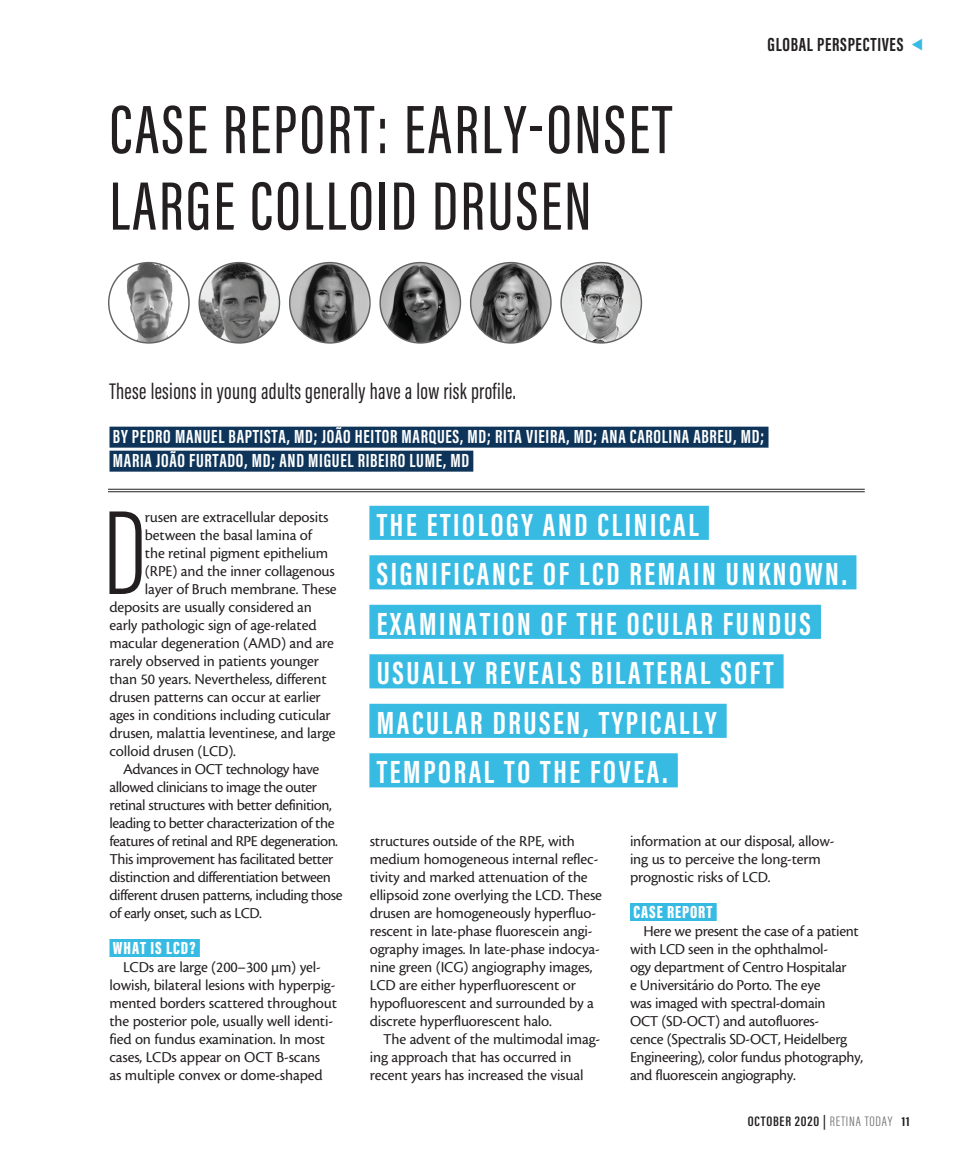
<style>
.page{position:relative;width:972px;height:1161px;background:#fff}
.page>*{position:absolute;margin:0;border:0;box-sizing:border-box;transform-origin:0 0}
.body_first{font:300 123.6px "Acumin Pro Extra Cond";color:#231f20}
.headline{font:500 70.5px/76.5px "Acumin Pro Extra Cond";letter-spacing:.035em;color:#231f20}
.lead-in_highlighted{font:700 33px/49.5px "Acumin Pro Extra Cond";letter-spacing:.08em;color:#fff}
.deck{font:23.25px "Acumin Pro Extra Cond";letter-spacing:.015em;color:#231f20}
.author{font:700 19.5px "Acumin Pro Extra Cond";letter-spacing:.035em;color:#fff}
.t1{font:700 19.5px "Acumin Pro Extra Cond";letter-spacing:.035em;color:#231f20}
.subhead{font:900 18px "Acumin Pro Extra Cond";letter-spacing:.05em;color:#fff}
.body{font:15.75px/18px "Cronos MM 408 10";letter-spacing:-.01em;color:#231f20}
.body_first-2{font:15.75px "Cronos MM 408 10";letter-spacing:-.01em;color:#231f20}
.body-2{font:15.75px/18px "Cronos MM 408 10";letter-spacing:-.03em;color:#231f20}
.t2{font:600 14.1px "Acumin Pro Extra Cond";letter-spacing:.055em;color:#231f20;scale:1.11 1}
.s1{font-weight:300;color:#6c6d70}
.s2{font-weight:700;font-size:13.35px}
</style>
<div class="page">
<div style="left:110px;top:939px;width:90px;height:18px;background:#38bbe3"></div>
<div style="left:630px;top:903px;width:87px;height:18px;background:#38bbe3"></div>
<div style="left:110px;top:427px;width:659px;height:21px;background:#0e3559"></div>
<div style="left:110px;top:451px;width:363px;height:21px;background:#0e3559"></div>
<hr style="left:108px;top:489px;width:757px;height:1px;background:#231f20">
<hr style="left:108px;top:491px;width:757px;height:1px;background:#231f20">
<img style="left:109px;top:263px;width:80px;height:80px;border-radius:40px">
<div style="left:108px;top:262px;width:82px;height:82px;border:1px solid #636366;border-radius:50%"></div>
<img style="left:199px;top:263px;width:81px;height:80px;border-radius:40px">
<div style="left:198px;top:262px;width:82px;height:82px;border:1px solid #636366;border-radius:50%"></div>
<img style="left:290px;top:263px;width:79px;height:79px">
<div style="left:289px;top:262px;width:82px;height:82px;border:1px solid #636366;border-radius:50%"></div>
<img style="left:380px;top:263px;width:80px;height:80px;border-radius:40px">
<div style="left:379px;top:262px;width:82px;height:82px;border:1px solid #636366;border-radius:50%"></div>
<img style="left:471px;top:263px;width:80px;height:80px;border-radius:40px">
<div style="left:470px;top:262px;width:82px;height:82px;border:1px solid #636366;border-radius:50%"></div>
<img style="left:561px;top:263px;width:80px;height:80px;border-radius:40px">
<div style="left:560px;top:262px;width:82px;height:82px;border:1px solid #636366;border-radius:50%"></div>
<div style="left:369px;top:506px;width:340px;height:34px;background:#38bbe3"></div>
<div style="left:369px;top:555px;width:487px;height:34px;background:#38bbe3"></div>
<div style="left:369px;top:605px;width:452px;height:34px;background:#38bbe3"></div>
<div style="left:369px;top:654px;width:415px;height:34px;background:#38bbe3"></div>
<div style="left:369px;top:704px;width:358px;height:34px;background:#38bbe3"></div>
<div style="left:369px;top:753px;width:309px;height:34px;background:#38bbe3"></div>
<p class="headline" style="left:110px;top:91px;width:564px">CASE REPORT: EARLY-ONSET<br>LARGE COLLOID DRUSEN</p>
<p class="t1" style="left:767px;top:32px;width:138px">GLOBAL PERSPECTIVES</p>
<p class="deck" style="left:110px;top:377px;width:408px">These lesions in young adults generally have a low risk profile.</p>
<p class="author" style="left:113px;top:425px;width:653px">BY PEDRO MANUEL BAPTISTA, MD; JOÃO HEITOR MARQUES, MD; RITA VIEIRA, MD; ANA CAROLINA ABREU, MD;</p>
<p class="author" style="left:113px;top:449px;width:358px">MARIA JOÃO FURTADO, MD; AND MIGUEL RIBEIRO LUME, MD</p>
<p class="body_first" style="left:103px;top:479px;width:45px">D</p>
<p class="body_first-2" style="left:145px;top:509px;width:185px">rusen are extracellular deposits</p>
<p class="body_first-2" style="left:145px;top:527px;width:169px">between the basal lamina of</p>
<p class="body_first-2" style="left:145px;top:545px;width:185px">the retinal pigment epithelium</p>
<p class="body_first-2" style="left:145px;top:563px;width:191px">(RPE) and the inner collagenous</p>
<p class="body_first-2" style="left:145px;top:581px;width:193px">layer of Bruch membrane. These</p>
<p class="body_first-2" style="left:110px;top:599px;width:204px">deposits are usually considered an</p>
<p class="body_first-2" style="left:110px;top:617px;width:209px">early pathologic sign of age-related</p>
<p class="body_first-2" style="left:110px;top:635px;width:226px">macular degeneration (AMD) and are</p>
<p class="body_first-2" style="left:110px;top:653px;width:211px">rarely observed in patients younger</p>
<p class="body_first-2" style="left:110px;top:671px;width:219px">than 50 years. Nevertheless, different</p>
<p class="body_first-2" style="left:110px;top:689px;width:213px">drusen patterns can occur at earlier</p>
<p class="body_first-2" style="left:110px;top:707px;width:223px">ages in conditions including cuticular</p>
<p class="body_first-2" style="left:110px;top:725px;width:228px">drusen, malattia leventinese, and large</p>
<p class="body_first-2" style="left:110px;top:743px;width:128px">colloid drusen (LCD).</p>
<p class="body-2" style="left:110px;top:760px;width:235px;text-indent:14px">Advances in OCT technology have allowed clinicians to image the outer retinal structures with better definition, leading to better characterization of the features of retinal and RPE degeneration.<br>This improvement has facilitated better distinction and differentiation between different drusen patterns, including those of early onset, such as LCD.</p>
<p class="subhead" style="left:113px;top:937px;width:84px">WHAT IS LCD?</p>
<p class="body" style="left:110px;top:958px;width:229px;text-indent:14px">LCDs are large (200–300 µm) yel&shy;lowish, bilateral lesions with hyperpig&shy;mented borders scattered throughout the posterior pole, usually well identi&shy;fied on fundus examination. In most cases, LCDs appear on OCT B-scans<br>as multiple convex or dome-shaped</p>
<p class="lead-in_highlighted" style="left:377px;top:499px;width:472px">THE ETIOLOGY AND CLINICAL<br>SIGNIFICANCE OF LCD REMAIN UNKNOWN.<br>EXAMINATION OF THE OCULAR FUNDUS<br>USUALLY REVEALS BILATERAL SOFT<br>MACULAR DRUSEN, TYPICALLY<br>TEMPORAL TO THE FOVEA.</p>
<p class="body" style="left:370px;top:832px;width:234px">structures outside of the RPE, with medium homogeneous internal reflec&shy;tivity and marked attenuation of the ellipsoid zone overlying the LCD. These drusen are homogeneously hyperfluo&shy;rescent in late-phase fluorescein angi&shy;ography images. In late-phase indocya&shy;nine green (ICG) angiography images, LCD are either hyperfluorescent or hypofluorescent and surrounded by a discrete hyperfluorescent halo.</p>
<p class="body" style="left:370px;top:1030px;width:232px;text-indent:14px">The advent of the multimodal imag&shy;ing approach that has occurred in recent years has increased the visual</p>
<p class="body" style="left:630px;top:832px;width:206px">information at our disposal, allow&shy;ing us to perceive the long-term prognostic risks of LCD.</p>
<p class="subhead" style="left:633px;top:901px;width:80px">CASE REPORT</p>
<p class="body" style="left:630px;top:922px;width:235px;text-indent:14px">Here we present the case of a patient with LCD seen in the ophthalmol-<br>ogy department of Centro Hospitalar<br>e Universitário do Porto. The eye<br>was imaged with spectral-domain<br>OCT (SD-OCT) and autofluores-<br>cence (Spectralis SD-OCT, Heidelberg Engineering), color fundus photography, and fluorescein angiography.</p>
<p class="t2" style="left:748px;top:1113px;width:147px">OCTOBER 2020 | <span class="s1">RETINA TODAY</span> <span class="s2">11</span></p>
</div>
